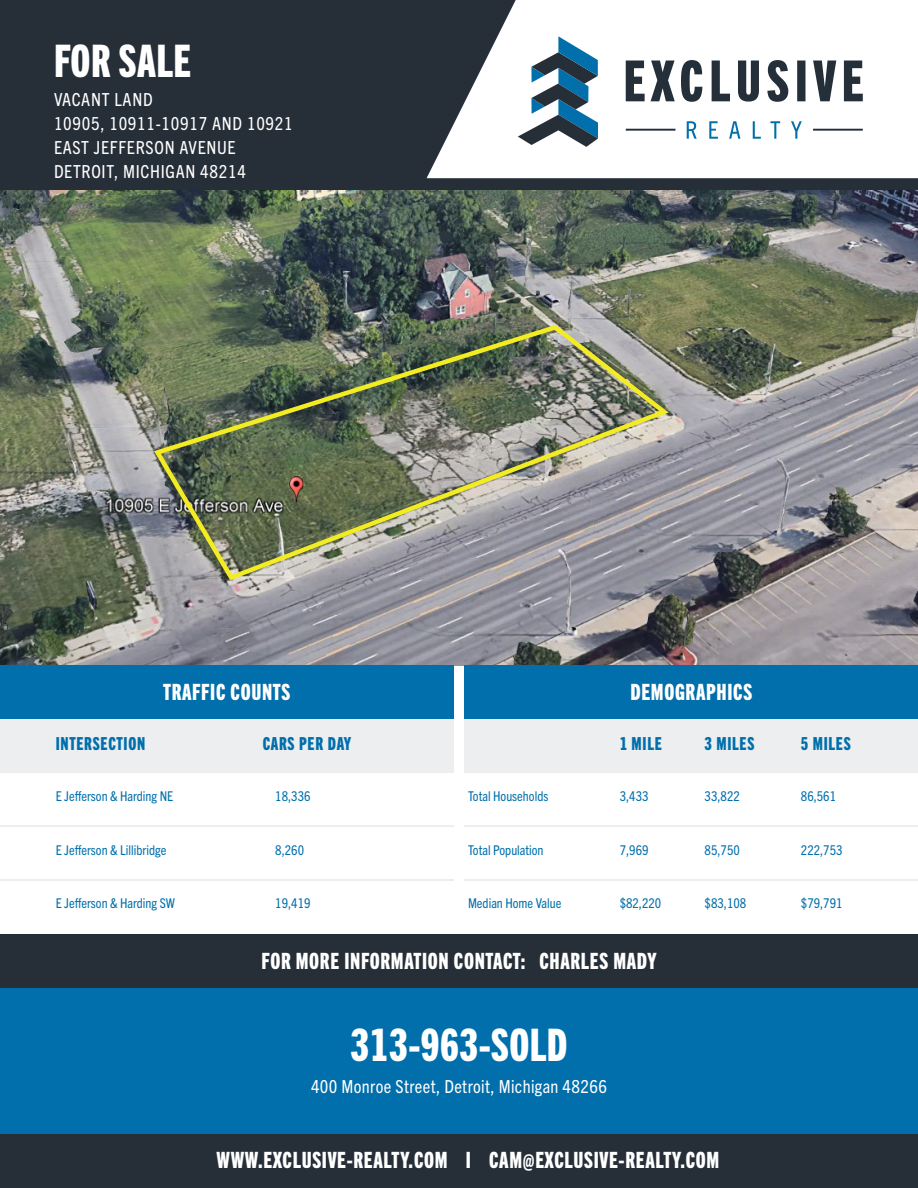
<style>
.page{position:relative;width:918px;height:1188px;background:#fff}
.page>*{position:absolute;margin:0;border:0;box-sizing:border-box;transform-origin:0 0}
.Headline_Centered{font:45px "Trade Gothic Next LT Pro Hv Cm";letter-spacing:.01em;color:#fff}
.Headlines{font:45px "Trade Gothic Next LT Pro Hv Cm";letter-spacing:.01em;color:#fff}
.Subheadlines_Centere{font:22.5px "Trade Gothic Next LT Pro Hv Cm";letter-spacing:.03em;color:#fff}
.Address{font:condensed 18px "Trade Gothic Next LT Pro";letter-spacing:.04em;color:#fff}
.Table_Subhead{font:18px "Trade Gothic Next LT Pro Hv Cm";letter-spacing:.04em;color:#016fac}
.Address_Contact_Info{font:condensed 18px "Trade Gothic Next LT Pro";letter-spacing:.02em;color:#fff}
.Body_Copy_Smaller{font:condensed 13.5px "Trade Gothic Next LT Pro";color:#016fac}
</style>
<div class="page">
<div style="left:0;top:1134px;width:918px;height:54px;background:#262e38"></div>
<img style="left:0;top:191px;width:918px;height:474px">
<div style="left:0;top:934px;width:918px;height:54px;background:#262e38"></div>
<div style="left:0;top:988px;width:918px;height:146px;background:#016fac"></div>
<div style="left:0;top:665px;width:453px;height:54px;background:#016fac"></div>
<div style="left:465px;top:665px;width:453px;height:54px;background:#016fac"></div>
<div style="left:0;top:719px;width:453px;height:54px;background:#edeeef"></div>
<div style="left:465px;top:719px;width:453px;height:54px;background:#edeeef"></div>
<hr style="left:0;top:825px;width:453px;height:2px;background:#262e38">
<hr style="left:0;top:879px;width:453px;height:2px;background:#262e38">
<hr style="left:465px;top:825px;width:453px;height:2px;background:#262e38">
<hr style="left:465px;top:879px;width:453px;height:2px;background:#262e38">
<div style="left:0;top:0;width:918px;height:190px;background:#262e38"></div>
<svg style="left:427px;top:0;width:491px;height:178px;background:#e5e6e7"></svg>
<svg style="left:687px;top:121px;width:115px;height:18px;background:#cfe3ef"></svg>
<svg style="left:626px;top:60px;width:237px;height:42px"></svg>
<hr style="left:813px;top:129px;width:50px;height:2px;background:#252f39">
<hr style="left:626px;top:129px;width:49px;height:2px;background:#252f39">
<svg style="left:518px;top:36px;width:80px;height:111px"></svg>
<img style="left:151px;top:322px;width:519px;height:261px">
<p class="Headlines" style="left:54px;top:30px;width:139px">FOR SALE</p>
<p class="Address" style="left:54px;top:87px;width:100px">VACANT LAND</p>
<p class="Address" style="left:54px;top:111px;width:240px">10905, 10911-10917 AND 10921</p>
<p class="Address" style="left:54px;top:135px;width:183px">EAST JEFFERSON AVENUE</p>
<p class="Address" style="left:54px;top:159px;width:194px">DETROIT, MICHIGAN 48214</p>
<p class="Subheadlines_Centere" style="left:163px;top:677px;width:129px">TRAFFIC COUNTS</p>
<p class="Subheadlines_Centere" style="left:630px;top:677px;width:123px">DEMOGRAPHICS</p>
<p class="Table_Subhead" style="left:56px;top:732px;width:91px">INTERSECTION</p>
<p class="Table_Subhead" style="left:263px;top:732px;width:90px">CARS PER DAY</p>
<p class="Table_Subhead" style="left:620px;top:732px;width:44px">1 MILE</p>
<p class="Table_Subhead" style="left:705px;top:732px;width:51px">3 MILES</p>
<p class="Table_Subhead" style="left:801px;top:732px;width:51px">5 MILES</p>
<p class="Body_Copy_Smaller" style="left:56px;top:787px;width:119px">E Jefferson &amp; Harding NE</p>
<p class="Body_Copy_Smaller" style="left:275px;top:787px;width:37px">18,336</p>
<p class="Body_Copy_Smaller" style="left:468px;top:787px;width:82px">Total Households</p>
<p class="Body_Copy_Smaller" style="left:620px;top:787px;width:30px">3,433</p>
<p class="Body_Copy_Smaller" style="left:705px;top:787px;width:37px">33,822</p>
<p class="Body_Copy_Smaller" style="left:801px;top:787px;width:37px">86,561</p>
<p class="Body_Copy_Smaller" style="left:56px;top:841px;width:112px">E Jefferson &amp; Lillibridge</p>
<p class="Body_Copy_Smaller" style="left:275px;top:841px;width:30px">8,260</p>
<p class="Body_Copy_Smaller" style="left:468px;top:841px;width:77px">Total Population</p>
<p class="Body_Copy_Smaller" style="left:620px;top:841px;width:30px">7,969</p>
<p class="Body_Copy_Smaller" style="left:705px;top:841px;width:37px">85,750</p>
<p class="Body_Copy_Smaller" style="left:801px;top:841px;width:43px">222,753</p>
<p class="Body_Copy_Smaller" style="left:56px;top:894px;width:121px">E Jefferson &amp; Harding SW</p>
<p class="Body_Copy_Smaller" style="left:275px;top:894px;width:37px">19,419</p>
<p class="Body_Copy_Smaller" style="left:468px;top:894px;width:95px">Median Home Value</p>
<p class="Body_Copy_Smaller" style="left:620px;top:894px;width:43px">$82,220</p>
<p class="Body_Copy_Smaller" style="left:705px;top:894px;width:43px">$83,108</p>
<p class="Body_Copy_Smaller" style="left:801px;top:894px;width:43px">$79,791</p>
<p class="Subheadlines_Centere" style="left:262px;top:946px;width:396px">FOR MORE INFORMATION CONTACT: CHARLES MADY</p>
<p class="Headline_Centered" style="left:351px;top:1015px;width:218px">313-963-SOLD</p>
<p class="Address_Contact_Info" style="left:311px;top:1074px;width:297px">400 Monroe Street, Detroit, Michigan 48266</p>
<p class="Subheadlines_Centere" style="left:217px;top:1144px;width:504px">WWW.EXCLUSIVE-REALTY.COM I CAM@EXCLUSIVE-REALTY.COM</p>
</div>
